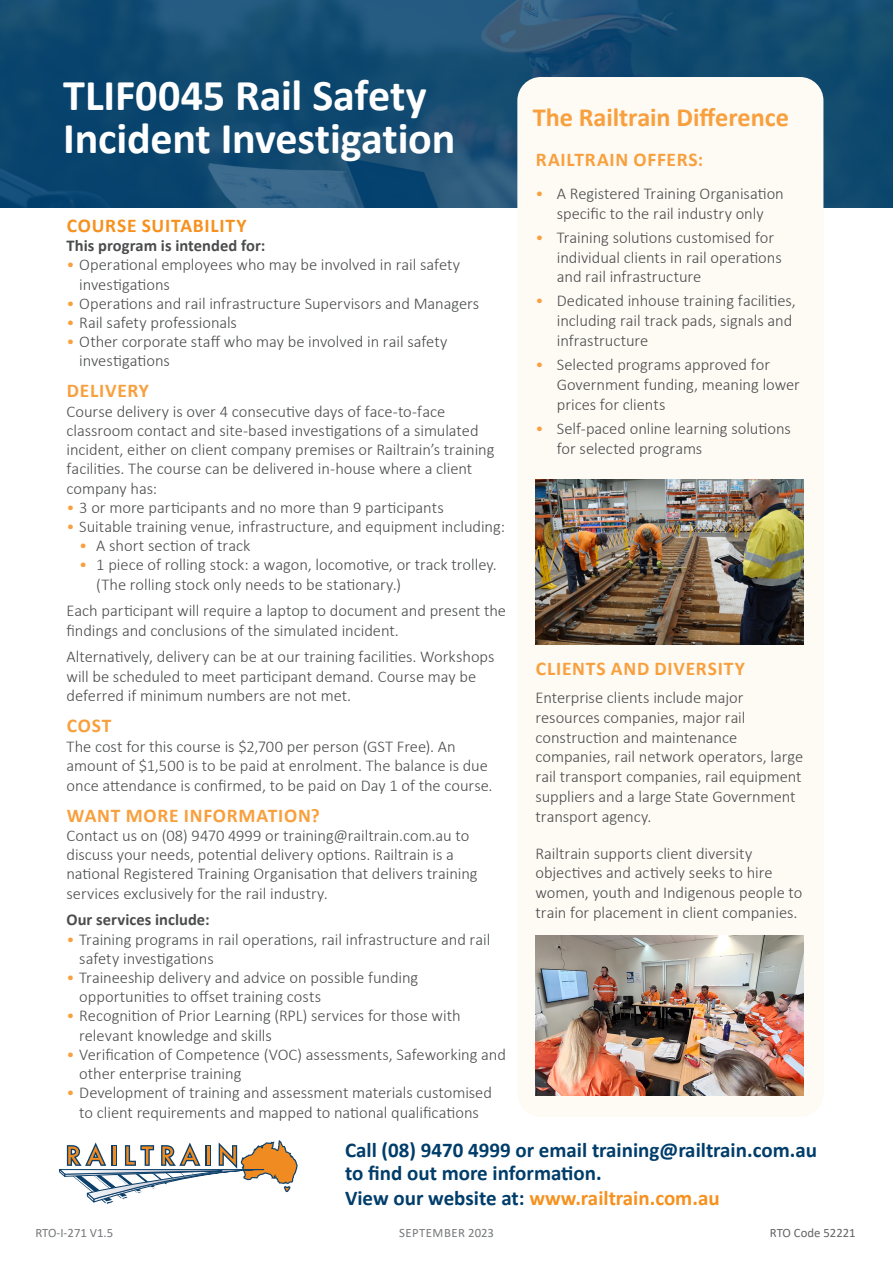
<style>
.page{position:relative;width:893px;height:1263px;background:#fff}
.page>*{position:absolute;margin:0;border:0;box-sizing:border-box;transform-origin:0 0}
.t1{font:700 44.1px/43.2px "Calibri";letter-spacing:-.005em;color:#fff}
.t2{font:700 26.25px "Calibri";letter-spacing:-.005em;color:#f8a03e}
.t3{font:700 21px/23.2px "Calibri";color:#003d6a}
.t4{font:700 21px "Calibri";color:#f6911e}
.t5{font:700 19.5px "Calibri";letter-spacing:.04em;color:#f8a03e}
.t6{font:700 19.5px "Calibri";letter-spacing:.035em;color:#f6911e}
.t7{font:300 16.5px/19.8px "Calibri";letter-spacing:-.005em;color:#4b4c4d}
.t8{font:700 16.5px "Calibri";color:#4b4c4d}
.t9{font:12.75px "Calibri";letter-spacing:.015em;color:#76787b}
.t10{font:12.75px "Calibri";letter-spacing:.04em;color:#76787b}
.t11{font:12.75px "Calibri";color:#636366}
.s1{color:#f8a03e}
.s2{color:#003d6a}
</style>
<div class="page">
<img style="left:0;top:0;width:893px;height:207px">
<div style="left:517px;top:77px;width:306px;height:1040px;background:#fefaf4;border-radius:23px"></div>
<svg style="left:60px;top:1140px;width:238px;height:65px"></svg>
<img style="left:535px;top:480px;width:268px;height:164px">
<img style="left:535px;top:936px;width:268px;height:159px">
<p class="t1" style="left:63px;top:73px;width:393px">TLIF0045 Rail Safety<br>Incident Investigation</p>
<p class="t6" style="left:67px;top:212px;width:181px">COURSE SUITABILITY</p>
<p class="t8" style="left:67px;top:234px;width:200px">This program is intended for:</p>
<p class="t7" style="left:79px;top:255px;width:382px;line-height:19.2px;text-indent:-13px"><span class="s1">•</span> Operational employees who may be involved in rail safety investigations</p>
<p class="t7" style="left:67px;top:293px;width:414px"><span class="s1">•</span> Operations and rail infrastructure Supervisors and Managers</p>
<p class="t7" style="left:67px;top:312px;width:172px"><span class="s1">•</span> Rail safety professionals</p>
<p class="t7" style="left:79px;top:332px;width:370px;line-height:19.2px;text-indent:-13px"><span class="s1">•</span> Other corporate staff who may be involved in rail safety investigations</p>
<h2 class="t5" style="left:67px;top:377px;width:84px">DELIVERY</h2>
<p class="t7" style="left:67px;top:401px;width:430px;line-height:19.2px">Course delivery is over 4 consecutive days of face-to-face classroom contact and site-based investigations of a simulated incident, either on client company premises or Railtrain’s training facilities. The course can be delivered in-house where a client company has:</p>
<p class="t7" style="left:67px;top:497px;width:379px"><span class="s1">•</span> 3 or more participants and no more than 9 participants</p>
<p class="t7" style="left:67px;top:516px;width:440px"><span class="s1">•</span> Suitable training venue, infrastructure, and equipment including:</p>
<p class="t7" style="left:79px;top:536px;width:173px"><span class="s1">•</span> A short section of track</p>
<p class="t7" style="left:96px;top:555px;width:402px;line-height:19.2px;text-indent:-17px"><span class="s1">•</span> 1 piece of rolling stock: a wagon, locomotive, or track trolley. (The rolling stock only needs to be stationary.)</p>
<p class="t7" style="left:67px;top:601px;width:441px;line-height:19.2px">Each participant will require a laptop to document and present the findings and conclusions of the simulated incident.</p>
<p class="t7" style="left:67px;top:647px;width:429px">Alternatively, delivery can be at our training facilities. Workshops will be scheduled to meet participant demand. Course may be deferred if minimum numbers are not met.</p>
<h2 class="t5" style="left:67px;top:712px;width:46px">COST</h2>
<p class="t7" style="left:67px;top:736px;width:428px">The cost for this course is $2,700 per person (GST Free). An amount of $1,500 is to be paid at enrolment. The balance is due once attendance is confirmed, to be paid on Day 1 of the course.</p>
<h2 class="t5" style="left:67px;top:801px;width:255px">WANT MORE INFORMATION?</h2>
<p class="t7" style="left:67px;top:826px;width:413px;line-height:19.2px">Contact us on (08) 9470 4999 or training@railtrain.com.au to discuss your needs, potential delivery options. Railtrain is a national Registered Training Organisation that delivers training services exclusively for the rail industry.</p>
<p class="t8" style="left:67px;top:908px;width:145px">Our services include:</p>
<p class="t7" style="left:79px;top:929px;width:412px;line-height:19.2px;text-indent:-13px"><span class="s1">•</span> Training programs in rail operations, rail infrastructure and rail safety investigations</p>
<p class="t7" style="left:79px;top:968px;width:341px;line-height:19.2px;text-indent:-13px"><span class="s1">•</span> Traineeship delivery and advice on possible funding opportunities to offset training costs</p>
<p class="t7" style="left:79px;top:1006px;width:383px;line-height:19.2px;text-indent:-13px"><span class="s1">•</span> Recognition of Prior Learning (RPL) services for those with relevant knowledge and skills</p>
<p class="t7" style="left:79px;top:1044px;width:428px;line-height:19.2px;text-indent:-13px"><span class="s1">•</span> Verification of Competence (VOC) assessments, Safeworking and other enterprise training</p>
<p class="t7" style="left:67px;top:1083px;width:427px;text-align:center"><span class="s1">•</span> Development of training and assessment materials customised to client requirements and mapped to national qualifications</p>
<h1 class="t2" style="left:533px;top:98px;width:258px">The Railtrain Difference</h1>
<h2 class="t5" style="left:536px;top:146px;width:169px">RAILTRAIN OFFERS:</h2>
<p class="t7" style="left:535px;top:183px;width:250px;text-align:center"><span class="s1">•</span> A Registered Training Organisation specific to the rail industry only</p>
<p class="t7" style="left:557px;top:227px;width:226px;text-indent:-21px"><span class="s1">•</span> Training solutions customised for individual clients in rail operations and rail infrastructure</p>
<p class="t7" style="left:557px;top:291px;width:241px;text-indent:-21px"><span class="s1">•</span> Dedicated inhouse training facilities, including rail track pads, signals and infrastructure</p>
<p class="t7" style="left:557px;top:354px;width:245px;text-indent:-21px"><span class="s1">•</span> Selected programs approved for<br>Government funding, meaning lower prices for clients</p>
<p class="t7" style="left:557px;top:418px;width:236px;text-indent:-21px"><span class="s1">•</span> Self-paced online learning solutions for selected programs</p>
<h2 class="t5" style="left:536px;top:654px;width:210px">CLIENTS AND DIVERSITY</h2>
<p class="t7" style="left:535px;top:687px;width:269px">Enterprise clients include major resources companies, major rail construction and maintenance companies, rail network operators, large rail transport companies, rail equipment suppliers and a large State Government transport agency.</p>
<p class="t7" style="left:535px;top:843px;width:268px">Railtrain supports client diversity objectives and actively seeks to hire women, youth and Indigenous people to train for placement in client companies.</p>
<p class="t3" style="left:345px;top:1138px;width:473px">Call (08) 9470 4999 or email training@railtrain.com.au to find out more information.</p>
<p class="t4" style="left:345px;top:1183px;width:376px"><span class="s2">View our website at:</span> www.railtrain.com.au</p>
<p class="t9" style="left:35px;top:1224px;width:79px">RTO-I-271 V1.5</p>
<p class="t10" style="left:399px;top:1224px;width:96px">SEPTEMBER 2023</p>
<p class="t11" style="left:770px;top:1224px;width:87px">RTO Code 52221</p>
</div>
